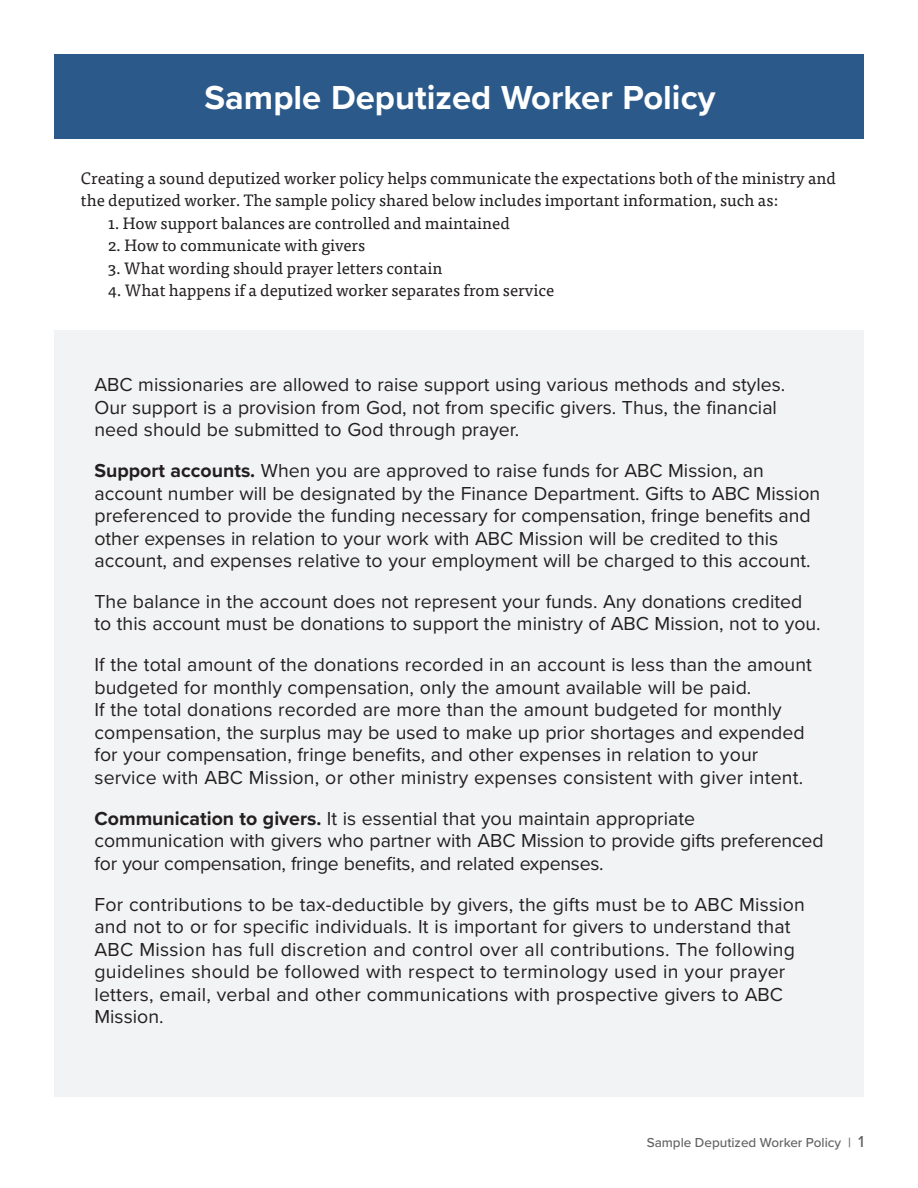
<style>
.page{position:relative;width:918px;height:1188px;background:#fff}
.page>*{position:absolute;margin:0;border:0;box-sizing:border-box;transform-origin:0 0}
.t1{font:700 34.5px "Proxima Nova";color:#fff}
.t2{font:19.5px/22.5px "Proxima Nova";color:#231f20}
.t3{font:16.5px/22.5px "Tisa Pro";color:#231f20}
.t4{font:500 13.5px "Proxima Nova";color:#636366}
.s1{font-weight:700}
.s2{font-size:16.5px}
</style>
<div class="page">
<div style="left:54px;top:54px;width:810px;height:84px;background:#2b598a"></div>
<div style="left:54px;top:330px;width:810px;height:767px;background:#f2f3f4"></div>
<h1 class="t1" style="left:205px;top:72px;width:513px">Sample Deputized Worker Policy</h1>
<p class="t3" style="left:81px;top:166px;width:756px">Creating a sound deputized worker policy helps communicate the expectations both of the ministry and the deputized worker. The sample policy shared below includes important information, such as:</p>
<p class="t3" style="left:108px;top:211px;width:403px">1. How support balances are controlled and maintained</p>
<p class="t3" style="left:108px;top:233px;width:259px">2. How to communicate with givers</p>
<p class="t3" style="left:108px;top:256px;width:336px">3. What wording should prayer letters contain</p>
<p class="t3" style="left:108px;top:278px;width:448px">4. What happens if a deputized worker separates from service</p>
<p class="t2" style="left:94px;top:373px;width:692px">ABC missionaries are allowed to raise support using various methods and styles.<br>Our support is a provision from God, not from specific givers. Thus, the financial need should be submitted to God through prayer.</p>
<p class="t2" style="left:94px;top:459px;width:727px"><span class="s1">Support accounts.</span> When you are approved to raise funds for ABC Mission, an account number will be designated by the Finance Department. Gifts to ABC Mission preferenced to provide the funding necessary for compensation, fringe benefits and other expenses in relation to your work with ABC Mission will be credited to this account, and expenses relative to your employment will be charged to this account.</p>
<p class="t2" style="left:94px;top:589px;width:728px">The balance in the account does not represent your funds. Any donations credited to this account must be donations to support the ministry of ABC Mission, not to you.</p>
<p class="t2" style="left:94px;top:653px;width:719px">If the total amount of the donations recorded in an account is less than the amount budgeted for monthly compensation, only the amount available will be paid.<br>If the total donations recorded are more than the amount budgeted for monthly compensation, the surplus may be used to make up prior shortages and expended for your compensation, fringe benefits, and other expenses in relation to your service with ABC Mission, or other ministry expenses consistent with giver intent.</p>
<p class="t2" style="left:94px;top:806px;width:731px"><span class="s1">Communication to givers.</span> It is essential that you maintain appropriate communication with givers who partner with ABC Mission to provide gifts preferenced for your compensation, fringe benefits, and related expenses.</p>
<p class="t2" style="left:94px;top:892px;width:712px">For contributions to be tax-deductible by givers, the gifts must be to ABC Mission and not to or for specific individuals. It is important for givers to understand that ABC Mission has full discretion and control over all contributions. The following guidelines should be followed with respect to terminology used in your prayer letters, email, verbal and other communications with prospective givers to ABC Mission.</p>
<p class="t4" style="left:647px;top:1132px;width:219px">Sample Deputized Worker Policy | <span class="s2">1</span></p>
</div>
